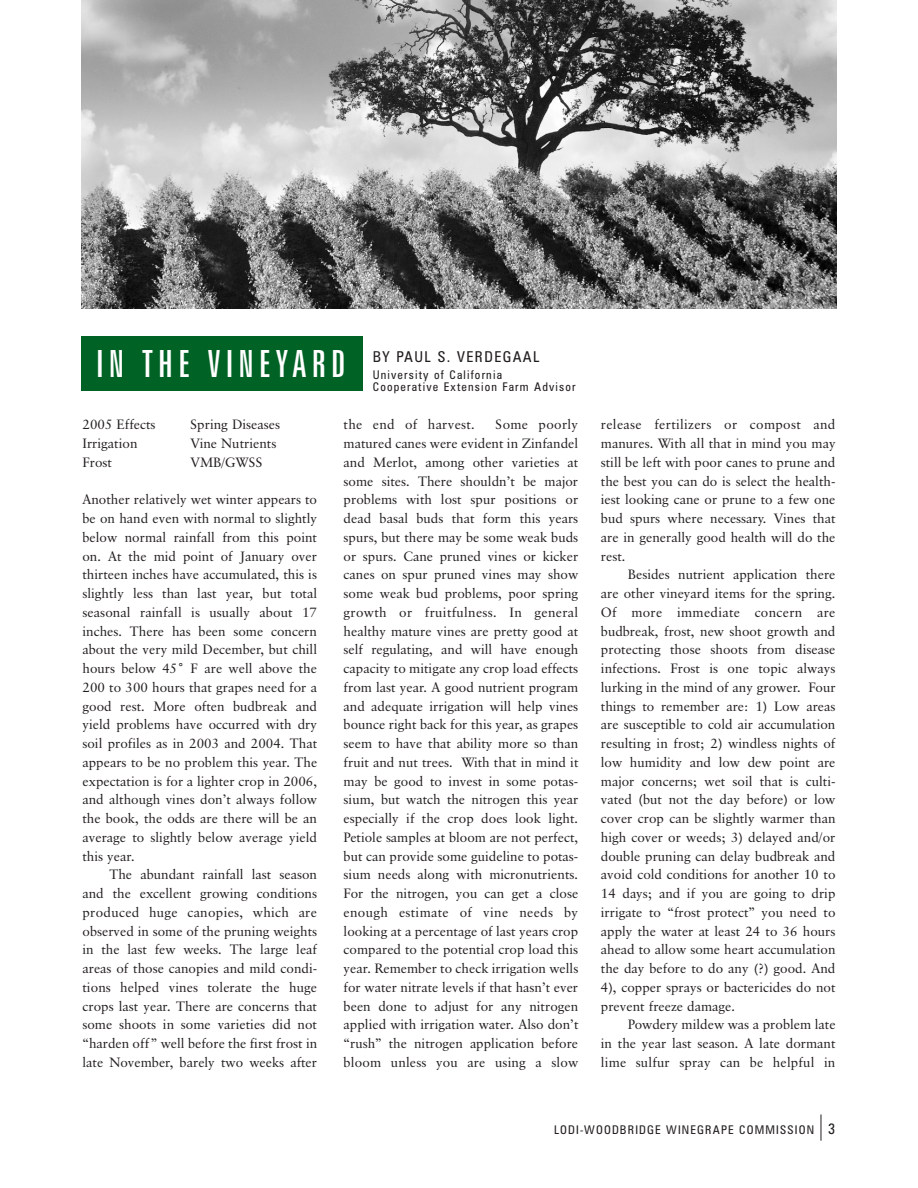
<style>
.page{position:relative;width:918px;height:1188px;background:#fff}
.page>*{position:absolute;margin:0;border:0;box-sizing:border-box;transform-origin:0 0}
.t1{font:extra-condensed 37.5px "Zurich BT";letter-spacing:.14em;color:#fff}
.t2{font:condensed 15px "Zurich BT";letter-spacing:.095em;color:#231f20}
.t3{font:13.5px/18.8px "Classical Garamond BT";color:#231f20;text-align:justify}
.t4{font:13.5px "Classical Garamond BT";letter-spacing:.02em;color:#231f20}
.t5{font:condensed 12px/12px "Zurich BT";letter-spacing:.095em;color:#231f20}
.s1{font-size:15px}
</style>
<div class="page">
<svg style="left:821px;top:1114px;width:1px;height:27px"></svg>
<div style="left:81px;top:337px;width:282px;height:54px;background:#006224"></div>
<img style="left:81px;top:0;width:756px;height:308px">
<h1 class="t1" style="left:96px;top:350px;width:251px">IN THE VINEYARD</h1>
<p class="t2" style="left:373px;top:351px;width:168px">BY PAUL S. VERDEGAAL</p>
<p class="t5" style="left:373px;top:369px;width:205px">University of California<br>Cooperative Extension Farm Advisor</p>
<p class="t3" style="left:82px;top:416px;width:75px">2005 Effects</p>
<p class="t3" style="left:191px;top:416px;width:91px">Spring Diseases</p>
<p class="t3" style="left:82px;top:435px;width:57px">Irrigation</p>
<p class="t3" style="left:191px;top:435px;width:87px">Vine Nutrients</p>
<p class="t3" style="left:82px;top:454px;width:31px">Frost</p>
<p class="t3" style="left:191px;top:454px;width:74px">VMB/GWSS</p>
<p class="t3" style="left:82px;top:491px;width:236px">Another relatively wet winter appears to be on hand even with normal to slightly below normal rainfall from this point on. At the mid point of January over thirteen inches have accumulated, this is slightly less than last year, but total seasonal rainfall is usually about 17 inches. There has been some concern about the very mild December, but chill hours below 45˚ F are well above the 200 to 300 hours that grapes need for a good rest. More often budbreak and yield problems have occurred with dry soil profiles as in 2003 and 2004. That appears to be no problem this year. The expectation is for a lighter crop in 2006, and although vines don’t always follow the book, the odds are there will be an average to slightly below average yield this year.</p>
<p class="t3" style="left:82px;top:866px;width:236px;text-indent:27px">The abundant rainfall last season and the excellent growing conditions produced huge canopies, which are observed in some of the pruning weights in the last few weeks. The large leaf areas of those canopies and mild condi&shy;tions helped vines tolerate the huge crops last year. There are concerns that some shoots in some varieties did not “harden off” well before the first frost in late November, barely two weeks after</p>
<p class="t3" style="left:344px;top:416px;width:236px;text-indent:152px">Some poorly matured canes were evident in Zinfandel and Merlot, among other varieties at some sites. There shouldn’t be major problems with lost spur positions or dead basal buds that form this years spurs, but there may be some weak buds or spurs. Cane pruned vines or kicker canes on spur pruned vines may show some weak bud problems, poor spring growth or fruitfulness. In general healthy mature vines are pretty good at self regulating, and will have enough capacity to mitigate any crop load effects from last year. A good nutrient program and adequate irrigation will help vines bounce right back for this year, as grapes seem to have that ability more so than fruit and nut trees. With that in mind it may be good to invest in some potas&shy;sium, but watch the nitrogen this year especially if the crop does look light.<br>Petiole samples at bloom are not perfect, but can provide some guideline to potas&shy;sium needs along with micronutrients.<br>For the nitrogen, you can get a close enough estimate of vine needs by looking at a percentage of last years crop compared to the potential crop load this year. Remember to check irrigation wells for water nitrate levels if that hasn’t ever been done to adjust for any nitrogen applied with irrigation water. Also don’t “rush” the nitrogen application before bloom unless you are using a slow</p>
<p class="t4" style="left:344px;top:419px;width:133px">the end of harvest.</p>
<p class="t3" style="left:601px;top:416px;width:236px">release fertilizers or compost and manures. With all that in mind you may still be left with poor canes to prune and the best you can do is select the health&shy;iest looking cane or prune to a few one bud spurs where necessary. Vines that are in generally good health will do the rest.</p>
<p class="t3" style="left:601px;top:566px;width:236px;text-indent:27px">Besides nutrient application there are other vineyard items for the spring.<br>Of more immediate concern are budbreak, frost, new shoot growth and protecting those shoots from disease infections. Frost is one topic always lurking in the mind of any grower. Four things to remember are: 1) Low areas are susceptible to cold air accumulation resulting in frost; 2) windless nights of low humidity and low dew point are major concerns; wet soil that is culti&shy;vated (but not the day before) or low cover crop can be slightly warmer than high cover or weeds; 3) delayed and/or double pruning can delay budbreak and avoid cold conditions for another 10 to 14 days; and if you are going to drip irrigate to “frost protect” you need to apply the water at least 24 to 36 hours ahead to allow some heart accumulation the day before to do any (?) good. And 4), copper sprays or bactericides do not prevent freeze damage.</p>
<p class="t3" style="left:601px;top:1016px;width:236px;text-indent:27px">Powdery mildew was a problem late in the year last season. A late dormant lime sulfur spray can be helpful in</p>
<p class="t5" style="left:554px;top:1124px;width:283px">LODI-WOODBRIDGE WINEGRAPE COMMISSION <span class="s1">3</span></p>
</div>
